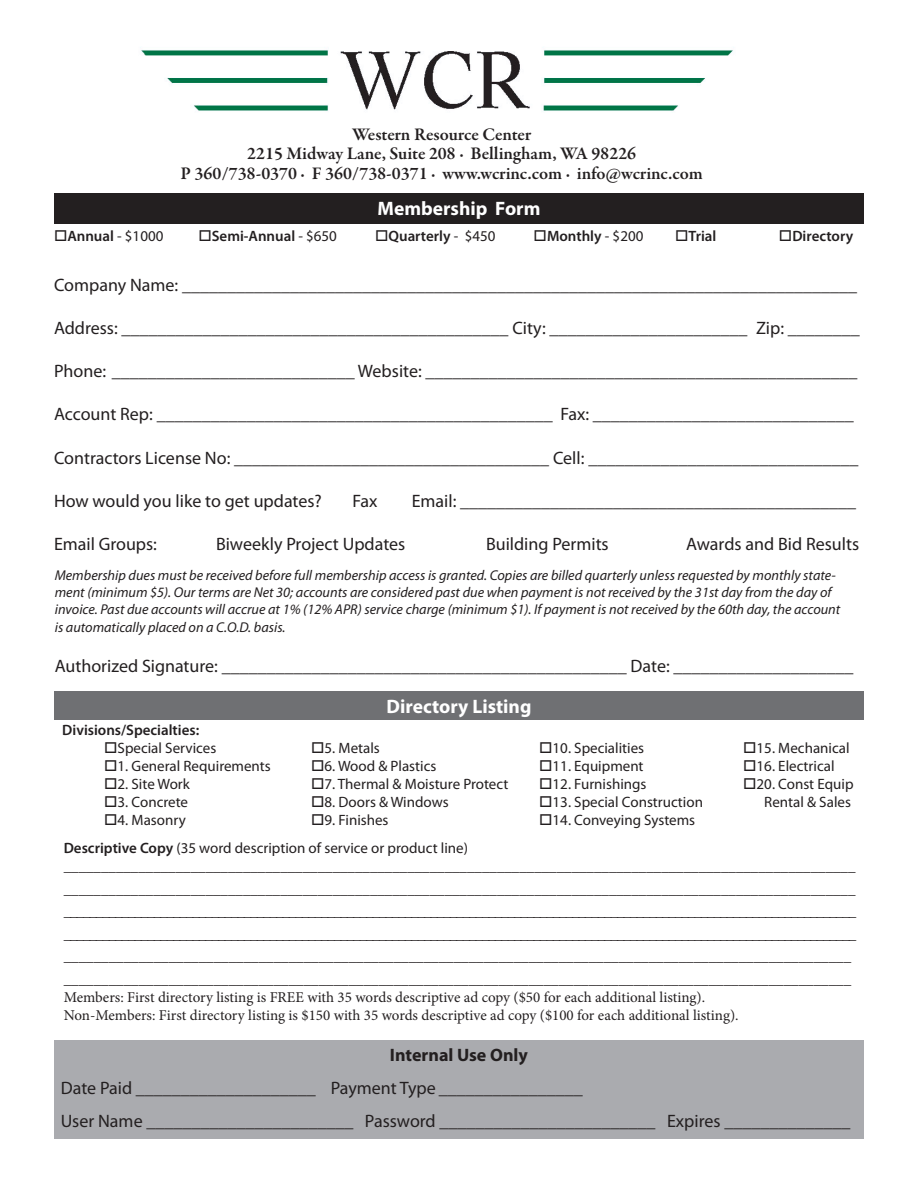
<style>
.page{position:relative;width:918px;height:1188px;background:#fff}
.page>*{position:absolute;margin:0;border:0;box-sizing:border-box;transform-origin:0 0}
.t1{font:700 19.5px "Myriad Pro";color:#fff}
.t2{font:18px "Myriad Pro";color:#231f20}
.t3{font:600 18px "Garamond Premr Pro";color:#231f20}
.t4{font:700 18px "Myriad Pro";color:#231f20}
.t5{font:15px/22.5px "Myriad Pro";color:#231f20;text-align:justify}
.t6{font:15px "Minion Pro";color:#231f20}
.t7{font:600 15px "Myriad Pro";color:#231f20}
.t8{font:italic 14.25px/17.4px "Myriad Pro";color:#231f20}
.s1{font-weight:400}
.s2{font-weight:600}
</style>
<div class="page">
<img style="left:140px;top:47px;width:593px;height:64px">
<div style="left:54px;top:194px;width:810px;height:30px;background:#231f20"></div>
<div style="left:54px;top:692px;width:810px;height:28px;background:#6f7073"></div>
<div style="left:54px;top:1040px;width:810px;height:98px;background:#aaabaf"></div>
<p class="t3" style="left:352px;top:123px;width:181px">Western Resource Center</p>
<p class="t3" style="left:247px;top:143px;width:391px">2215 Midway Lane, Suite 208 · Bellingham, WA 98226</p>
<p class="t3" style="left:181px;top:162px;width:524px">P 360/738-0370 · F 360/738-0371 · www.wcrinc.com · info@wcrinc.com</p>
<p class="t1" style="left:377px;top:196px;width:165px">Membership Form</p>
<p class="t7" style="left:54px;top:226px;width:111px">□Annual <span class="s1">- $1000</span></p>
<p class="t7" style="left:198px;top:226px;width:140px">□Semi-Annual <span class="s1">- $650</span></p>
<p class="t7" style="left:375px;top:226px;width:122px">□Quarterly <span class="s1">- $450</span></p>
<p class="t7" style="left:534px;top:226px;width:111px">□Monthly <span class="s1">- $200</span></p>
<p class="t7" style="left:675px;top:226px;width:43px">□Trial</p>
<p class="t7" style="left:779px;top:226px;width:76px">□Directory</p>
<p class="t2" style="left:54px;top:274px;width:805px">Company Name: ___________________________________________________________________________</p>
<p class="t2" style="left:54px;top:317px;width:807px">Address: ___________________________________________ City: ______________________ Zip: ________</p>
<p class="t2" style="left:54px;top:360px;width:805px">Phone: ___________________________ Website: ________________________________________________</p>
<p class="t2" style="left:54px;top:403px;width:801px">Account Rep: ____________________________________________ Fax: _____________________________</p>
<p class="t2" style="left:54px;top:447px;width:806px">Contractors License No: ___________________________________ Cell: ______________________________</p>
<p class="t2" style="left:54px;top:490px;width:269px">How would you like to get updates?</p>
<p class="t2" style="left:352px;top:490px;width:26px">Fax</p>
<p class="t2" style="left:412px;top:490px;width:446px">Email: ____________________________________________</p>
<p class="t2" style="left:54px;top:533px;width:105px">Email Groups:</p>
<p class="t2" style="left:216px;top:533px;width:191px">Biweekly Project Updates</p>
<p class="t2" style="left:486px;top:533px;width:124px">Building Permits</p>
<p class="t2" style="left:686px;top:533px;width:175px">Awards and Bid Results</p>
<p class="t8" style="left:55px;top:566px;width:787px">Membership dues must be received before full membership access is granted. Copies are billed quarterly unless requested by monthly state&shy;ment (minimum $5). Our terms are Net 30; accounts are considered past due when payment is not received by the 31st day from the day of invoice. Past due accounts will accrue at 1% (12% APR) service charge (minimum $1). If payment is not received by the 60th day, the account is automatically placed on a C.O.D. basis.</p>
<p class="t2" style="left:55px;top:655px;width:800px">Authorized Signature: _____________________________________________ Date: ____________________</p>
<p class="t1" style="left:387px;top:694px;width:146px">Directory Listing</p>
<p class="t7" style="left:62px;top:721px;width:139px">Divisions/Specialties:</p>
<p class="t5" style="left:104px;top:737px;width:114px">□Special Services</p>
<p class="t5" style="left:311px;top:737px;width:70px">□5. Metals</p>
<p class="t5" style="left:539px;top:737px;width:106px">□10. Specialities</p>
<p class="t5" style="left:743px;top:737px;width:108px">□15. Mechanical</p>
<p class="t5" style="left:104px;top:755px;width:168px">□1. General Requirements</p>
<p class="t5" style="left:311px;top:755px;width:127px">□6. Wood &amp; Plastics</p>
<p class="t5" style="left:539px;top:755px;width:106px">□11. Equipment</p>
<p class="t5" style="left:743px;top:755px;width:93px">□16. Electrical</p>
<p class="t5" style="left:104px;top:773px;width:87px">□2. Site Work</p>
<p class="t5" style="left:311px;top:773px;width:199px">□7. Thermal &amp; Moisture Protect</p>
<p class="t5" style="left:539px;top:773px;width:109px">□12. Furnishings</p>
<p class="t5" style="left:743px;top:773px;width:112px">□20. Const Equip</p>
<p class="t5" style="left:104px;top:791px;width:85px">□3. Concrete</p>
<p class="t5" style="left:311px;top:791px;width:139px">□8. Doors &amp; Windows</p>
<p class="t5" style="left:539px;top:791px;width:165px">□13. Special Construction</p>
<p class="t5" style="left:764px;top:791px;width:88px">Rental &amp; Sales</p>
<p class="t5" style="left:104px;top:809px;width:83px">□4. Masonry</p>
<p class="t5" style="left:311px;top:809px;width:79px">□9. Finishes</p>
<p class="t5" style="left:539px;top:809px;width:158px">□14. Conveying Systems</p>
<p class="t5" style="left:64px;top:837px;width:406px"><span class="s2">Descriptive Copy</span> (35 word description of service or product line)</p>
<p class="t5" style="left:64px;top:855px;width:794px">__________________________________________________________________________________________________________ __________________________________________________________________________________________________________ ___________________________________________________________________________________________________________________________ ___________________________________________________________________________________________________________________________</p>
<p class="t5" style="left:64px;top:945px;width:789px">_________________________________________________________________________________________________________ _________________________________________________________________________________________________________</p>
<p class="t6" style="left:64px;top:987px;width:643px">Members: First directory listing is FREE with 35 words descriptive ad copy ($50 for each additional listing).</p>
<p class="t6" style="left:64px;top:1005px;width:676px">Non-Members: First directory listing is $150 with 35 words descriptive ad copy ($100 for each additional listing).</p>
<p class="t4" style="left:390px;top:1043px;width:140px">Internal Use Only</p>
<p class="t2" style="left:61px;top:1076px;width:523px">Date Paid ____________________ Payment Type ________________</p>
<p class="t2" style="left:61px;top:1109px;width:791px">User Name _______________________ Password ________________________ Expires ______________</p>
</div>
